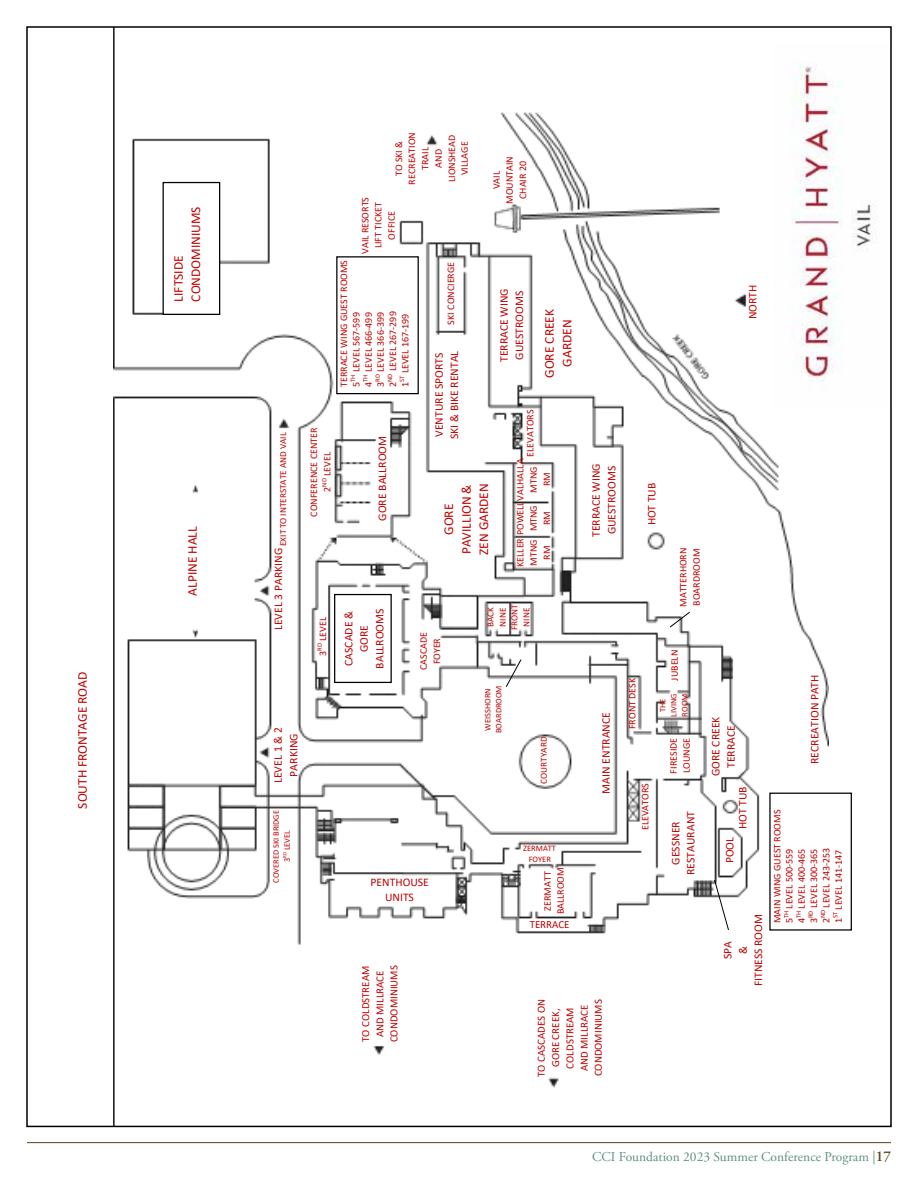
<style>
.page{position:relative;width:918px;height:1188px;background:#fff}
.page>*{position:absolute;margin:0;border:0;box-sizing:border-box;transform-origin:0 0}
.t1{font:13.5px/17.5px "Calibri";color:#c00000;text-align:center}
.t2{font:13.5px "Adobe Garamond Pro";color:#629080}
.t3{font:11.7px/15.5px "Calibri";color:#c00000;text-align:center}
.t4{font:10.8px/14.2px "Calibri";color:#c00000;text-align:center}
.t5{font:10.05px/13.2px "Calibri";color:#c00000;text-align:center}
.t6{font:9.3px/12px "Calibri";letter-spacing:.005em;color:#c00000;text-align:center}
.t7{font:8.4px/11.1px "Calibri";letter-spacing:-.005em;color:#c00000;text-align:center}
.s1{font-family:"Adobe Garamond";font-weight:600;font-size:15px;color:#57441b}
</style>
<div class="page">
<hr style="left:27px;top:1142px;width:864px;height:1px;background:#57441b">
<img style="left:829px;top:81px;width:48px;height:292px">
<img style="left:113px;top:29px;width:716px;height:1095px">
<img style="left:184px;top:514px;width:14px;height:94px">
<div style="left:163px;top:183px;width:57px;height:131px;background:#fff"></div>
<div style="left:163px;top:182px;width:57px;height:133px;border:1px solid #000"></div>
<img style="left:170px;top:183px;width:43px;height:131px">
<div style="left:335px;top:595px;width:56px;height:87px;background:#fff"></div>
<div style="left:334px;top:594px;width:58px;height:89px;border:1px solid #000"></div>
<img style="left:341px;top:595px;width:44px;height:87px">
<img style="left:375px;top:422px;width:18px;height:112px">
<img style="left:308px;top:410px;width:29px;height:124px">
<img style="left:316px;top:600px;width:30px;height:72px">
<img style="left:417px;top:613px;width:30px;height:76px">
<img style="left:440px;top:470px;width:60px;height:99px">
<img style="left:541px;top:294px;width:60px;height:99px">
<img style="left:514px;top:550px;width:38px;height:35px">
<img style="left:514px;top:515px;width:38px;height:35px">
<img style="left:514px;top:444px;width:52px;height:71px">
<img style="left:589px;top:444px;width:32px;height:112px">
<img style="left:644px;top:464px;width:32px;height:80px">
<img style="left:677px;top:521px;width:32px;height:112px">
<svg style="left:669px;top:611px;width:22px;height:16px"></svg>
<img style="left:668px;top:627px;width:29px;height:76px">
<img style="left:657px;top:677px;width:38px;height:57px">
<img style="left:708px;top:691px;width:32px;height:111px">
<img style="left:735px;top:768px;width:32px;height:80px">
<img style="left:722px;top:810px;width:32px;height:80px">
<img style="left:720px;top:901px;width:74px;height:98px">
<svg style="left:714px;top:879px;width:16px;height:52px"></svg>
<img style="left:599px;top:697px;width:32px;height:112px">
<img style="left:538px;top:709px;width:32px;height:103px">
<img style="left:482px;top:654px;width:32px;height:111px">
<svg style="left:505px;top:658px;width:17px;height:30px"></svg>
<img style="left:485px;top:585px;width:23px;height:64px">
<img style="left:508px;top:585px;width:32px;height:64px">
<img style="left:432px;top:328px;width:31px;height:133px">
<img style="left:444px;top:240px;width:32px;height:106px">
<img style="left:497px;top:269px;width:32px;height:112px">
<img style="left:524px;top:393px;width:12px;height:80px">
<img style="left:639px;top:766px;width:12px;height:81px">
<img style="left:667px;top:716px;width:26px;height:80px">
<img style="left:668px;top:797px;width:39px;height:92px">
<img style="left:541px;top:835px;width:37px;height:112px">
<img style="left:505px;top:905px;width:90px;height:40px">
<img style="left:484px;top:843px;width:111px;height:29px">
<img style="left:344px;top:875px;width:112px;height:29px">
<img style="left:807px;top:643px;width:43px;height:150px">
<img style="left:359px;top:184px;width:47px;height:72px">
<img style="left:490px;top:140px;width:45px;height:80px">
<img style="left:392px;top:118px;width:108px;height:81px">
<img style="left:277px;top:414px;width:32px;height:151px">
<img style="left:271px;top:528px;width:32px;height:122px">
<img style="left:271px;top:694px;width:32px;height:122px">
<img style="left:271px;top:797px;width:29px;height:99px">
<img style="left:359px;top:948px;width:49px;height:112px">
<img style="left:535px;top:986px;width:86px;height:104px">
<div style="left:336px;top:256px;width:83px;height:138px;border:1px solid #000"></div>
<img style="left:338px;top:258px;width:80px;height:135px">
<div style="left:769px;top:793px;width:83px;height:138px;border:1px solid #000"></div>
<img style="left:771px;top:794px;width:80px;height:135px">
<img style="left:745px;top:262px;width:32px;height:80px">
<img style="left:626px;top:663px;width:12px;height:81px">
<div style="left:577px;top:609px;width:61px;height:21px;background:#fff"></div>
<h1 class="t1" style="left:73px;top:809px;width:138px;rotate:-90deg">SOUTH FRONTAGE ROAD</h1>
<h1 class="t1" style="left:169px;top:302px;width:96px;text-align:left;rotate:-90deg">LIFTSIDE<br>CONDOMINIUMS</h1>
<h1 class="t1" style="left:183px;top:596px;width:71px;rotate:-90deg">ALPINE HALL</h1>
<p class="t6" style="left:277px;top:546px;width:115px;rotate:-90deg">EXIT TO INTERSTATE AND VAIL</p>
<p class="t3" style="left:270px;top:630px;width:84px;rotate:-90deg">LEVEL 3 PARKING</p>
<p class="t3" style="left:270px;top:783px;width:57px;rotate:-90deg">LEVEL 1 &amp; 2<br>PARKING</p>
<p class="t7" style="left:270px;top:883px;width:74px;rotate:-90deg">COVERED SKI BRIDGE<br>3<sup>RD</sup> LEVEL</p>
<p class="t5" style="left:392px;top:185px;width:54px;rotate:-90deg">TO SKI &amp;<br>RECREATION<br>TRAIL<br>AND<br>LIONSHEAD<br>VILLAGE</p>
<p class="t5" style="left:358px;top:254px;width:58px;rotate:-90deg">VAIL RESORTS<br>LIFT TICKET<br>OFFICE</p>
<p class="t5" style="left:490px;top:204px;width:49px;rotate:-90deg">VAIL<br>MOUNTAIN<br>CHAIR 20</p>
<p class="t5" style="left:337px;top:387px;width:128px;line-height:12.3px;text-align:left;rotate:-90deg">TERRACE WING GUEST ROOMS<br>5<sup>TH</sup> LEVEL 567-599<br>4<sup>TH</sup> LEVEL 466-499<br>3<sup>RD</sup> LEVEL 366-399<br>2<sup>ND</sup> LEVEL 267-299<br>1<sup>ST</sup> LEVEL 167-199</p>
<p class="t5" style="left:307px;top:517px;width:91px;rotate:-90deg">CONFERENCE CENTER</p>
<p class="t3" style="left:374px;top:521px;width:86px;rotate:-90deg">GORE BALLROOM</p>
<p class="t5" style="left:320px;top:492px;width:41px;rotate:-90deg">2<sup>ND</sup> LEVEL</p>
<p class="t5" style="left:444px;top:325px;width:64px;rotate:-90deg">SKI CONCIERGE</p>
<p class="t3" style="left:431px;top:439px;width:90px;text-align:left;rotate:-90deg">VENTURE SPORTS<br>SKI &amp; BIKE RENTAL</p>
<h1 class="t1" style="left:440px;top:555px;width:73px;rotate:-90deg">GORE<br>PAVILLION &amp;<br>ZEN GARDEN</h1>
<p class="t3" style="left:496px;top:362px;width:75px;text-align:left;rotate:-90deg">TERRACE WING<br>GUESTROOMS</p>
<h1 class="t1" style="left:540px;top:378px;width:70px;rotate:-90deg">GORE CREEK<br>GARDEN</h1>
<p class="t5" style="left:523px;top:457px;width:48px;rotate:-90deg">ELEVATORS</p>
<p class="t5" style="left:513px;top:567px;width:110px;rotate:-90deg">KELLER POWELLVALHALLA</p>
<p class="t5" style="left:527px;top:493px;width:28px;rotate:-90deg">MTNG<br>RM</p>
<p class="t3" style="left:588px;top:537px;width:75px;text-align:left;rotate:-90deg">TERRACE WING<br>GUESTROOMS</p>
<p class="t5" style="left:527px;top:531px;width:28px;rotate:-90deg">MTNG<br>RM</p>
<p class="t5" style="left:527px;top:566px;width:28px;rotate:-90deg">MTNG</p>
<p class="t5" style="left:540px;top:560px;width:16px;rotate:-90deg">RM</p>
<p class="t5" style="left:316px;top:656px;width:40px;rotate:-90deg">3<sup>RD</sup> LEVEL</p>
<p class="t3" style="left:341px;top:669px;width:61px;rotate:-90deg">CASCADE &amp;<br>GORE<br>BALLROOMS</p>
<p class="t5" style="left:417px;top:670px;width:40px;rotate:-90deg">CASCADE<br>FOYER</p>
<p class="t6" style="left:484px;top:630px;width:27px;rotate:-90deg">BACK<br>NINE<br>FRONT<br>NINE</p>
<p class="t7" style="left:482px;top:733px;width:49px;rotate:-90deg">WEISSHORN<br>BOARDROOM</p>
<p class="t6" style="left:537px;top:784px;width:49px;rotate:-90deg">COURTYARD</p>
<p class="t3" style="left:598px;top:794px;width:83px;rotate:-90deg">MAIN ENTRANCE</p>
<p class="t7" style="left:523px;top:843px;width:34px">ZERMATT<br>FOYER</p>
<p class="t3" style="left:370px;top:874px;width:60px">PENTHOUSE<br>UNITS</p>
<p class="t5" style="left:541px;top:914px;width:48px;rotate:-90deg">ZERMATT<br>BALLROOM</p>
<p class="t4" style="left:530px;top:917px;width:41px">TERRACE</p>
<p class="t4" style="left:358px;top:1042px;width:79px;rotate:-90deg">TO COLDSTREAM<br>AND MILLRACE<br>CONDOMINIUMS</p>
<p class="t4" style="left:534px;top:1077px;width:79px;rotate:-90deg">TO CASCADES ON<br>GORE CREEK,<br>COLDSTREAM<br>AND MILLRACE<br>CONDOMINIUMS</p>
<p class="t3" style="left:745px;top:319px;width:36px;rotate:-90deg">NORTH</p>
<p class="t3" style="left:644px;top:525px;width:44px;rotate:-90deg">HOT TUB</p>
<p class="t5" style="left:676px;top:607px;width:61px;text-align:left;rotate:-90deg">MATTERHORN<br>BOARDROOM</p>
<p class="t5" style="left:625px;top:729px;width:52px;rotate:-90deg">FRONT DESK</p>
<p class="t5" style="left:638px;top:830px;width:48px;rotate:-90deg">ELEVATORS</p>
<p class="t5" style="left:668px;top:681px;width:32px;rotate:-90deg">JUBELN</p>
<p class="t7" style="left:657px;top:717px;width:25px;rotate:-90deg">THE<br>LIVING<br>ROOM</p>
<p class="t5" style="left:667px;top:774px;width:37px;text-align:left;rotate:-90deg">FIRESIDE<br>LOUNGE</p>
<p class="t3" style="left:668px;top:875px;width:65px;rotate:-90deg">GESSNER<br>RESTAURANT</p>
<p class="t3" style="left:708px;top:776px;width:61px;rotate:-90deg">GORE CREEK<br>TERRACE</p>
<p class="t3" style="left:735px;top:829px;width:44px;rotate:-90deg">HOT TUB</p>
<p class="t3" style="left:722px;top:863px;width:28px;rotate:-90deg">POOL</p>
<p class="t3" style="left:719px;top:986px;width:74px;rotate:-90deg">SPA<br>&amp;<br>FITNESS ROOM</p>
<p class="t3" style="left:806px;top:764px;width:91px;rotate:-90deg">RECREATION PATH</p>
<p class="t5" style="left:771px;top:923px;width:115px;line-height:12.3px;text-align:left;rotate:-90deg">MAIN WING GUEST ROOMS<br>5<sup>TH</sup> LEVEL 500-559<br>4<sup>TH</sup> LEVEL 400-465<br>3<sup>RD</sup> LEVEL 300-365<br>2<sup>ND</sup> LEVEL 243-253<br>1<sup>ST</sup> LEVEL 141-147</p>
<h1 class="t2" style="left:592px;top:1148px;width:300px">CCI Foundation 2023 Summer Conference Program |<span class="s1">17</span></h1>
</div>
